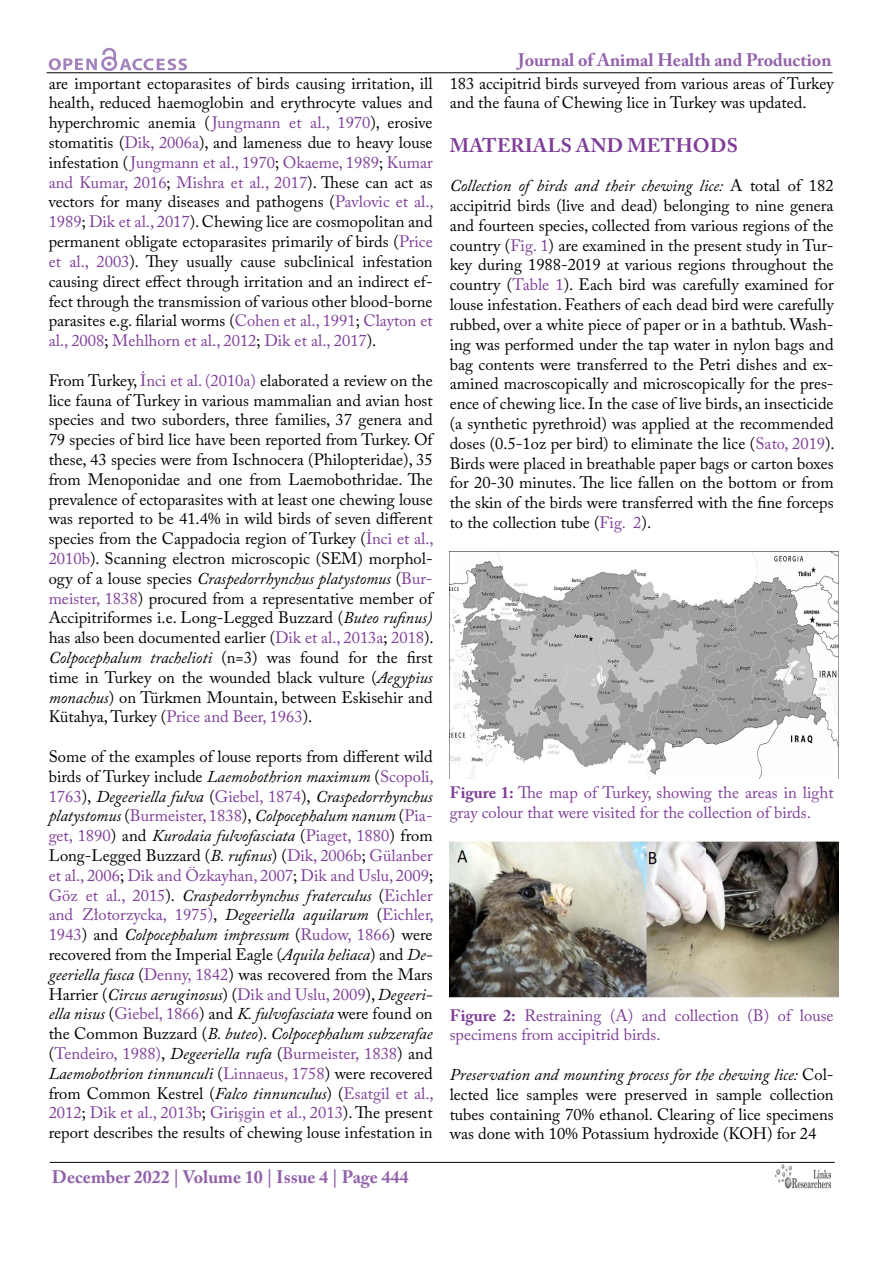
<style>
.page{position:relative;width:893px;height:1263px;background:#fff}
.page>*{position:absolute;margin:0;border:0;box-sizing:border-box;transform-origin:0 0}
.t1{font:700 19.5px "Adobe Caslon Pro";letter-spacing:.025em;color:#7f3f98}
.t2{font:700 18px "Adobe Caslon Pro";color:#9161a9}
.t3{font:16.5px/19.8px "Adobe Caslon Pro";color:#000;text-align:justify}
.t4{font:italic 16.5px/19.8px "Adobe Caslon Pro";color:#000;text-align:justify}
.t5{font:16.5px/19.8px "Adobe Caslon Pro";color:#7f3f98}
.s1{color:#7f3f98}
.s2{font-style:italic}
.s3{font-style:normal}
.s4{font-style:normal;color:#7f3f98}
.s5{font-weight:700}
</style>
<div class="page">
<hr style="left:47px;top:72px;width:785px;height:1px;background:#000">
<hr style="left:50px;top:1162px;width:785px;height:1px;background:#000">
<svg style="left:49px;top:48px;width:138px;height:23px"></svg>
<img style="left:775px;top:1164px;width:56px;height:25px">
<img style="left:450px;top:551px;width:389px;height:227px">
<img style="left:450px;top:841px;width:389px;height:157px">
<p class="t3" style="left:49px;top:73px;width:387px">are important ectoparasites of birds causing irritation, ill health, reduced haemoglobin and erythrocyte values and hyperchromic anemia (<span class="s1">Jungmann et al., 1970</span>), erosive stomatitis (<span class="s1">Dik, 2006a</span>), and lameness due to heavy louse infestation (<span class="s1">Jungmann et al., 1970</span>; <span class="s1">Okaeme, 1989</span>; <span class="s1">Kumar and Kumar, 2016</span>; <span class="s1">Mishra et al., 2017</span>). These can act as vectors for many diseases and pathogens (<span class="s1">Pavlovic et al., 1989</span>; <span class="s1">Dik et al., 2017</span>). Chewing lice are cosmopolitan and permanent obligate ectoparasites primarily of birds (<span class="s1">Price et al., 2003</span>). They usually cause subclinical infestation causing direct effect through irritation and an indirect ef&shy;fect through the transmission of various other blood-borne parasites e.g. filarial worms (<span class="s1">Cohen et al., 1991</span>; <span class="s1">Clayton et al., 2008</span>; <span class="s1">Mehlhorn et al., 2012</span>; <span class="s1">Dik et al., 2017</span>).</p>
<p class="t3" style="left:49px;top:370px;width:387px">From Turkey, <span class="s1">İnci et al. (2010a)</span> elaborated a review on the lice fauna of Turkey in various mammalian and avian host species and two suborders, three families, 37 genera and 79 species of bird lice have been reported from Turkey. Of these, 43 species were from Ischnocera (Philopteridae), 35 from Menoponidae and one from Laemobothridae. The prevalence of ectoparasites with at least one chewing louse was reported to be 41.4% in wild birds of seven different species from the Cappadocia region of Turkey (<span class="s1">İnci et al., 2010b</span>). Scanning electron microscopic (SEM) morphol&shy;ogy of a louse species <span class="s2">Craspedorrhynchus platystomus</span> (<span class="s1">Bur&shy;meister, 1838</span>) procured from a representative member of Accipitriformes i.e. Long-Legged Buzzard (<span class="s2">Buteo rufinus) </span>has also been documented earlier (<span class="s1">Dik et al., 2013a</span>; <span class="s1">2018</span>).<br><span class="s2">Colpocephalum trachelioti</span> (n=3) was found for the first time in Turkey on the wounded black vulture (<span class="s2">Aegypius monachus</span>) on Türkmen Mountain, between Eskisehir and Kütahya, Turkey (<span class="s1">Price and Beer, 1963</span>).</p>
<p class="t4" style="left:49px;top:746px;width:387px"><span class="s3">Some of the examples of louse reports from different wild birds of Turkey include</span> Laemobothrion maximum <span class="s3">(</span><span class="s4">Scopoli, 1763</span><span class="s3">),</span> Degeeriella fulva <span class="s3">(</span><span class="s4">Giebel, 1874</span><span class="s3">),</span> Craspedorrhynchus platystomus <span class="s3">(</span><span class="s4">Burmeister, 1838</span><span class="s3">),</span> Colpocephalum nanum <span class="s3">(</span><span class="s4">Pia&shy;get, 1890</span><span class="s3">) and</span> Kurodaia fulvofasciata <span class="s3">(</span><span class="s4">Piaget, 1880</span><span class="s3">) from Long-Legged Buzzard (</span>B. rufinus<span class="s3">) (</span><span class="s4">Dik, 2006b</span><span class="s3">;</span> <span class="s4">Gülanber et al., 2006</span><span class="s3">;</span> <span class="s4">Dik and Özkayhan, 2007</span><span class="s3">;</span> <span class="s4">Dik and Uslu, 2009</span><span class="s3">; </span><span class="s4">Göz et al., 2015</span><span class="s3">).</span> Craspedorrhynchus fraterculus <span class="s3">(</span><span class="s4">Eichler and Złotorzycka, 1975)</span><span class="s3">,</span> Degeeriella aquilarum <span class="s3">(</span><span class="s4">Eichler, 1943</span><span class="s3">) and</span> Colpocephalum impressum <span class="s3">(</span><span class="s4">Rudow, 1866</span><span class="s3">) were recovered from the Imperial Eagle (</span>Aquila heliaca<span class="s3">) and</span> De&shy;geeriella fusca <span class="s3">(</span><span class="s4">Denny, 1842</span><span class="s3">) was recovered from the Mars Harrier (</span>Circus aeruginosus<span class="s3">) (</span><span class="s4">Dik and Uslu, 2009</span><span class="s3">),</span> Degeeri&shy;ella nisus <span class="s3">(</span><span class="s4">Giebel, 1866</span><span class="s3">) and</span> K. fulvofasciata <span class="s3">were found on the Common Buzzard (</span>B. buteo<span class="s3">).</span> Colpocephalum subzerafae <span class="s3">(</span><span class="s4">Tendeiro, 1988)</span><span class="s3">,</span> Degeeriella rufa <span class="s3">(</span><span class="s4">Burmeister, 1838</span><span class="s3">) and </span>Laemobothrion tinnunculi <span class="s3">(</span><span class="s4">Linnaeus, 1758</span><span class="s3">) were recovered from Common Kestrel (</span>Falco tinnunculus<span class="s3">) (</span><span class="s4">Esatgil et al., 2012</span><span class="s3">;</span> <span class="s4">Dik et al., 2013b</span><span class="s3">;</span> <span class="s4">Girişgin et al., 2013</span><span class="s3">). The present report describes the results of chewing louse infestation in</span></p>
<p class="t2" style="left:52px;top:1166px;width:358px">December 2022 | Volume 10 | Issue 4 | Page 444</p>
<p class="t2" style="left:518px;top:50px;width:315px">Journal of Animal Health and Production</p>
<p class="t3" style="left:450px;top:73px;width:385px">183 accipitrid birds surveyed from various areas of Turkey and the fauna of Chewing lice in Turkey was updated.</p>
<p class="t1" style="left:450px;top:134px;width:61px">Materia</p>
<p class="t1" style="left:548px;top:134px;width:46px">ls and</p>
<p class="t1" style="left:627px;top:134px;width:65px">methods</p>
<p class="t3" style="left:450px;top:176px;width:387px"><span class="s2">Collection of birds and their chewing lice:</span> A total of 182 accipitrid birds (live and dead) belonging to nine genera and fourteen species, collected from various regions of the country (<span class="s1">Fig. 1</span>) are examined in the present study in Tur&shy;key during 1988-2019 at various regions throughout the country (<span class="s1">Table 1</span>). Each bird was carefully examined for louse infestation. Feathers of each dead bird were carefully rubbed, over a white piece of paper or in a bathtub. Wash&shy;ing was performed under the tap water in nylon bags and bag contents were transferred to the Petri dishes and ex&shy;amined macroscopically and microscopically for the pres&shy;ence of chewing lice. In the case of live birds, an insecticide (a synthetic pyrethroid) was applied at the recommended doses (0.5-1oz per bird) to eliminate the lice (<span class="s1">Sato, 2019</span>).<br>Birds were placed in breathable paper bags or carton boxes for 20-30 minutes. The lice fallen on the bottom or from the skin of the birds were transferred with the fine forceps to the collection tube (<span class="s1">Fig. 2</span>).</p>
<p class="t5" style="left:450px;top:782px;width:385px"><span class="s5">Figure 1:</span> The map of Turkey, showing the areas in light gray colour that were visited for the collection of birds.</p>
<p class="t5" style="left:450px;top:1005px;width:385px"><span class="s5">Figure 2:</span> Restraining (A) and collection (B) of louse specimens from accipitrid birds.</p>
<p class="t3" style="left:450px;top:1064px;width:385px"><span class="s2">Preservation and mounting process for the chewing lice:</span> Col&shy;lected lice samples were preserved in sample collection tubes containing 70% ethanol. Clearing of lice specimens was done with 10% Potassium hydroxide (KOH) for 24</p>
</div>
